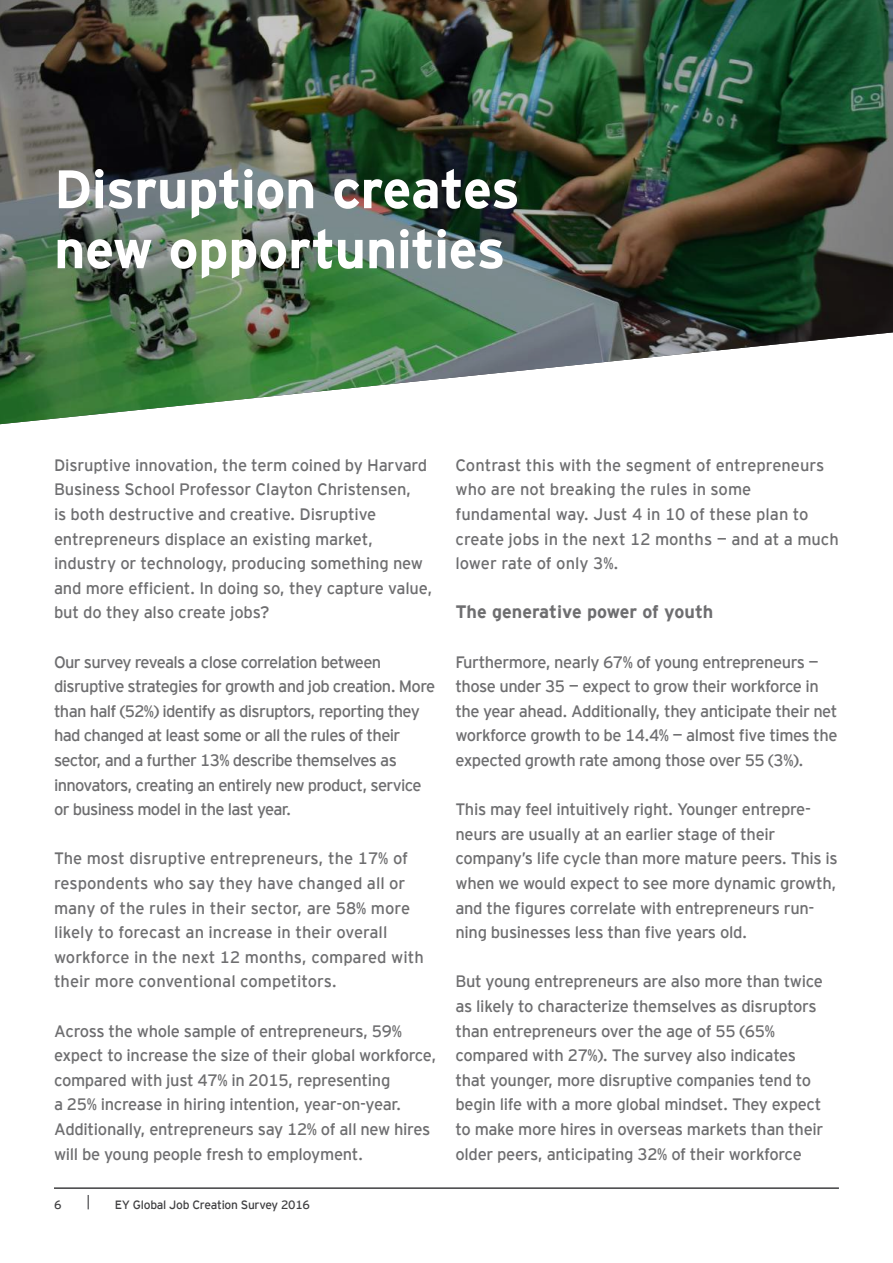
<style>
.page{position:relative;width:893px;height:1263px;background:#fff}
.page>*{position:absolute;margin:0;border:0;box-sizing:border-box;transform-origin:0 0}
.t1{font:700 54px/60px "EY Interstate";letter-spacing:-.01em;color:#fff}
.t2{font:700 18px "EY Interstate";color:#6e6e70}
.t3{font:16.5px/24.6px "EY Interstate";letter-spacing:-.02em;color:#6e6e70}
.t4{font:16.5px/24.6px "EY Interstate";color:#6e6e70}
.t5{font:16.5px/24.6px "EY Interstate";letter-spacing:-.04em;color:#6e6e70}
.t6{font:12px "EY Interstate";letter-spacing:-.02em;color:#404042}
</style>
<div class="page">
<hr style="left:54px;top:1187px;width:785px;height:2px;background:#404042">
<svg style="left:88px;top:1195px;width:1px;height:14px"></svg>
<img style="left:0;top:0;width:893px;height:424px">
<h1 class="t1" style="left:54px;top:156px;width:467px">Disruption creates new opportunities</h1>
<p class="t3" style="left:54px;top:452px;width:380px">Disruptive innovation, the term coined by Harvard Business School Professor Clayton Christensen,<br>is both destructive and creative. Disruptive entrepreneurs displace an existing market, industry or technology, producing something new and more efficient. In doing so, they capture value, but do they also create jobs?</p>
<p class="t5" style="left:54px;top:648px;width:383px">Our survey reveals a close correlation between disruptive strategies for growth and job creation. More than half (52%) identify as disruptors, reporting they had changed at least some or all the rules of their sector, and a further 13% describe themselves as innovators, creating an entirely new product, service or business model in the last year.</p>
<p class="t4" style="left:54px;top:845px;width:371px">The most disruptive entrepreneurs, the 17% of respondents who say they have changed all or many of the rules in their sector, are 58% more likely to forecast an increase in their overall workforce in the next 12 months, compared with their more conventional competitors.</p>
<p class="t3" style="left:54px;top:1017px;width:384px">Across the whole sample of entrepreneurs, 59% expect to increase the size of their global workforce, compared with just 47% in 2015, representing<br>a 25% increase in hiring intention, year-on-year.<br>Additionally, entrepreneurs say 12% of all new hires will be young people fresh to employment.</p>
<p class="t6" style="left:54px;top:1196px;width:9px">6</p>
<p class="t6" style="left:115px;top:1196px;width:197px">EY Global Job Creation Survey 2016</p>
<p class="t4" style="left:455px;top:452px;width:385px">Contrast this with the segment of entrepreneurs who are not breaking the rules in some fundamental way. Just 4 in 10 of these plan to create jobs in the next 12 months — and at a much lower rate of only 3%.</p>
<p class="t2" style="left:455px;top:599px;width:259px">The generative power of youth</p>
<p class="t3" style="left:455px;top:648px;width:383px">Furthermore, nearly 67% of young entrepreneurs — those under 35 — expect to grow their workforce in the year ahead. Additionally, they anticipate their net workforce growth to be 14.4% — almost five times the expected growth rate among those over 55 (3%).</p>
<p class="t3" style="left:455px;top:796px;width:384px">This may feel intuitively right. Younger entrepre&shy;neurs are usually at an earlier stage of their company’s life cycle than more mature peers. This is when we would expect to see more dynamic growth, and the figures correlate with entrepreneurs run&shy;ning businesses less than five years old.</p>
<p class="t3" style="left:455px;top:968px;width:369px">But young entrepreneurs are also more than twice as likely to characterize themselves as disruptors than entrepreneurs over the age of 55 (65% compared with 27%). The survey also indicates that younger, more disruptive companies tend to begin life with a more global mindset. They expect to make more hires in overseas markets than their older peers, anticipating 32% of their workforce</p>
</div>
